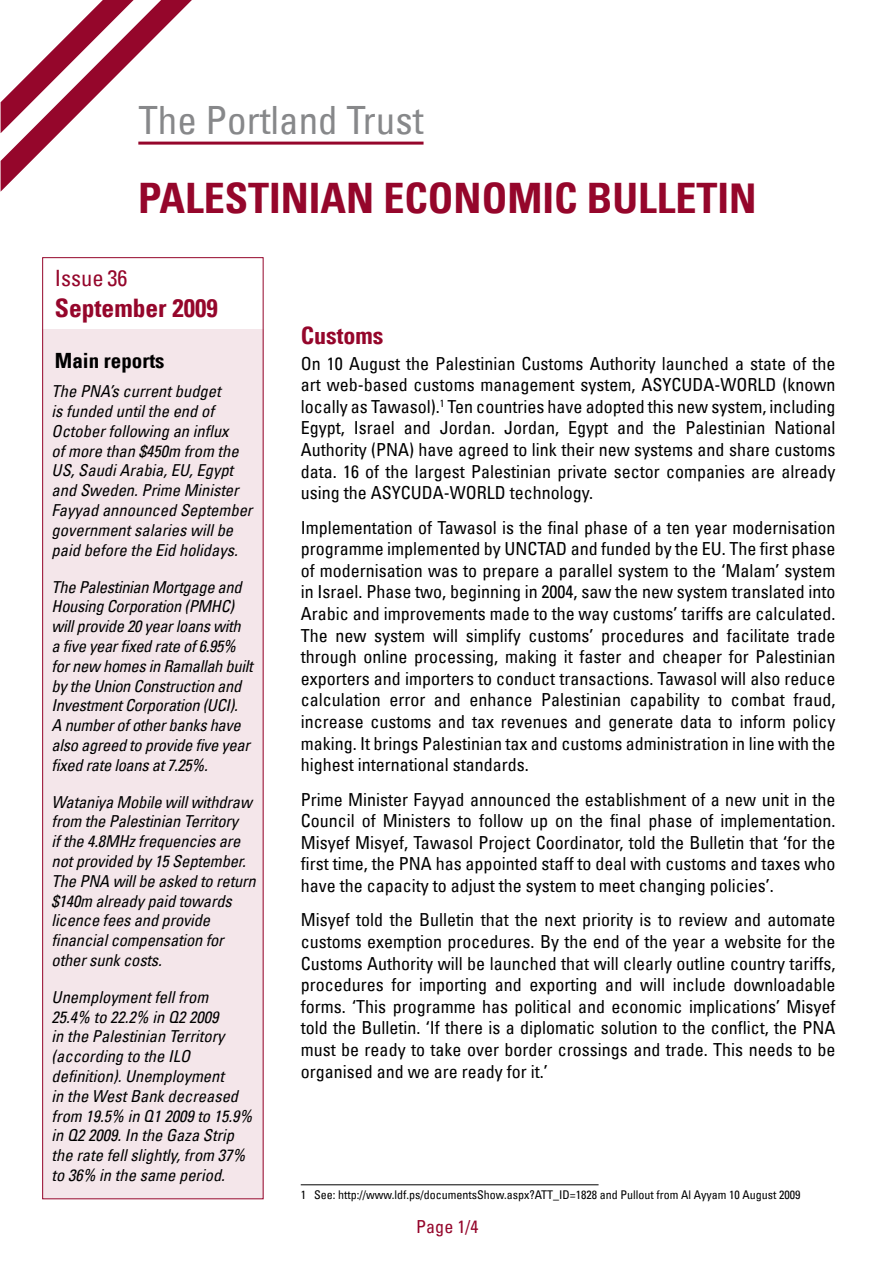
<style>
.page{position:relative;width:893px;height:1263px;background:#fff}
.page>*{position:absolute;margin:0;border:0;box-sizing:border-box;transform-origin:0 0}
.t1{font:700 condensed 42px "Univers LT";color:#95062b}
.t2{font:condensed 39px "Univers LT";color:#87888a}
.t3{font:700 condensed 25.5px "Univers LT";color:#95062b}
.t4{font:700 condensed 24px "Univers LT";color:#95062b}
.t5{font:condensed 22.5px "Univers LT";color:#95062b}
.t6{font:700 condensed 21px "Univers LT";color:#000}
.t7{font:condensed 18px/21.6px "Univers LT";color:#000;text-align:justify}
.t8{font:condensed 18px "Univers LT";color:#95062b}
.t9{font:italic condensed 16.5px/19.8px "Univers LT";letter-spacing:-.01em;color:#000}
.t10{font:condensed 12px "Univers LT";color:#000}
.s1{font-size:41.1px}
</style>
<div class="page">
<div style="left:42px;top:330px;width:221px;height:869px;background:#f4e6ea"></div>
<div style="left:42px;top:257px;width:221px;height:942px;border:1px solid #95062b"></div>
<hr style="left:138px;top:142px;width:285px;height:3px;background:#95062b">
<svg style="left:1px;top:0;width:191px;height:191px"></svg>
<hr style="left:301px;top:1184px;width:297px;height:1px;background:#000">
<h2 class="t2" style="left:138px;top:96px;width:287px">The Portland Trust</h2>
<h1 class="t1" style="left:138px;top:172px;width:619px">PALESTINIAN ECONOMIC BULLETI<span class="s1">N</span></h1>
<p class="t5" style="left:55px;top:264px;width:74px">Issue 36</p>
<h3 class="t3" style="left:55px;top:292px;width:164px">September 2009</h3>
<p class="t6" style="left:55px;top:348px;width:111px">Main reports</p>
<p class="t9" style="left:52px;top:381px;width:202px">The PNA’s current budget<br>is funded until the end of<br>October following an influx<br>of more than $450m from the<br>US, Saudi Arabia, EU, Egypt and Sweden. Prime Minister<br>Fayyad announced September government salaries will be paid before the Eid holidays.</p>
<p class="t9" style="left:52px;top:576px;width:202px">The Palestinian Mortgage and<br>Housing Corporation (PMHC) will provide 20 year loans with a five year fixed rate of 6.95% for new homes in Ramallah built by the Union Construction and<br>Investment Corporation (UCI).<br>A number of other banks have also agreed to provide five year fixed rate loans at 7.25%.</p>
<p class="t9" style="left:52px;top:791px;width:206px">Wataniya Mobile will withdraw from the Palestinian Territory<br>if the 4.8MHz frequencies are not provided by 15 September.<br>The PNA will be asked to return $140m already paid towards licence fees and provide financial compensation for other sunk costs.</p>
<p class="t9" style="left:52px;top:987px;width:202px">Unemployment fell from<br>25.4% to 22.2% in Q2 2009<br>in the Palestinian Territory (according to the ILO definition). Unemployment<br>in the West Bank decreased from 19.5% in Q1 2009 to 15.9% in Q2 2009. In the Gaza Strip the rate fell slightly, from 37% to 36% in the same period.</p>
<h3 class="t4" style="left:301px;top:320px;width:84px">Customs</h3>
<p class="t7" style="left:301px;top:352px;width:536px">On 10 August the Palestinian Customs Authority launched a state of the art web-based customs management system, ASYCUDA-WORLD (known locally as Tawasol).<sup>1</sup> Ten countries have adopted this new system, including Egypt, Israel and Jordan. Jordan, Egypt and the Palestinian National Authority (PNA) have agreed to link their new systems and share customs data. 16 of the largest Palestinian private sector companies are already using the ASYCUDA-WORLD technology.</p>
<p class="t7" style="left:301px;top:516px;width:536px">Implementation of Tawasol is the final phase of a ten year modernisation programme implemented by UNCTAD and funded by the EU. The first phase of modernisation was to prepare a parallel system to the ‘Malam’ system in Israel. Phase two, beginning in 2004, saw the new system translated into Arabic and improvements made to the way customs’ tariffs are calculated.<br>The new system will simplify customs’ procedures and facilitate trade through online processing, making it faster and cheaper for Palestinian exporters and importers to conduct transactions. Tawasol will also reduce calculation error and enhance Palestinian capability to combat fraud, increase customs and tax revenues and generate data to inform policy making. It brings Palestinian tax and customs administration in line with the highest international standards.</p>
<p class="t7" style="left:301px;top:788px;width:536px">Prime Minister Fayyad announced the establishment of a new unit in the Council of Ministers to follow up on the final phase of implementation.<br>Misyef Misyef, Tawasol Project Coordinator, told the Bulletin that ‘for the first time, the PNA has appointed staff to deal with customs and taxes who have the capacity to adjust the system to meet changing policies’.</p>
<p class="t7" style="left:301px;top:909px;width:536px">Misyef told the Bulletin that the next priority is to review and automate customs exemption procedures. By the end of the year a website for the Customs Authority will be launched that will clearly outline country tariffs, procedures for importing and exporting and will include downloadable forms. ‘This programme has political and economic implications’ Misyef told the Bulletin. ‘If there is a diplomatic solution to the conflict, the PNA must be ready to take over border crossings and trade. This needs to be organised and we are ready for it.’</p>
<p class="t10" style="left:301px;top:1187px;width:501px">1 See: http://www.ldf.ps/documentsShow.aspx?ATT_ID=1828 and Pullout from Al Ayyam 10 August 2009</p>
<p class="t8" style="left:416px;top:1215px;width:63px">Page 1/4</p>
</div>
